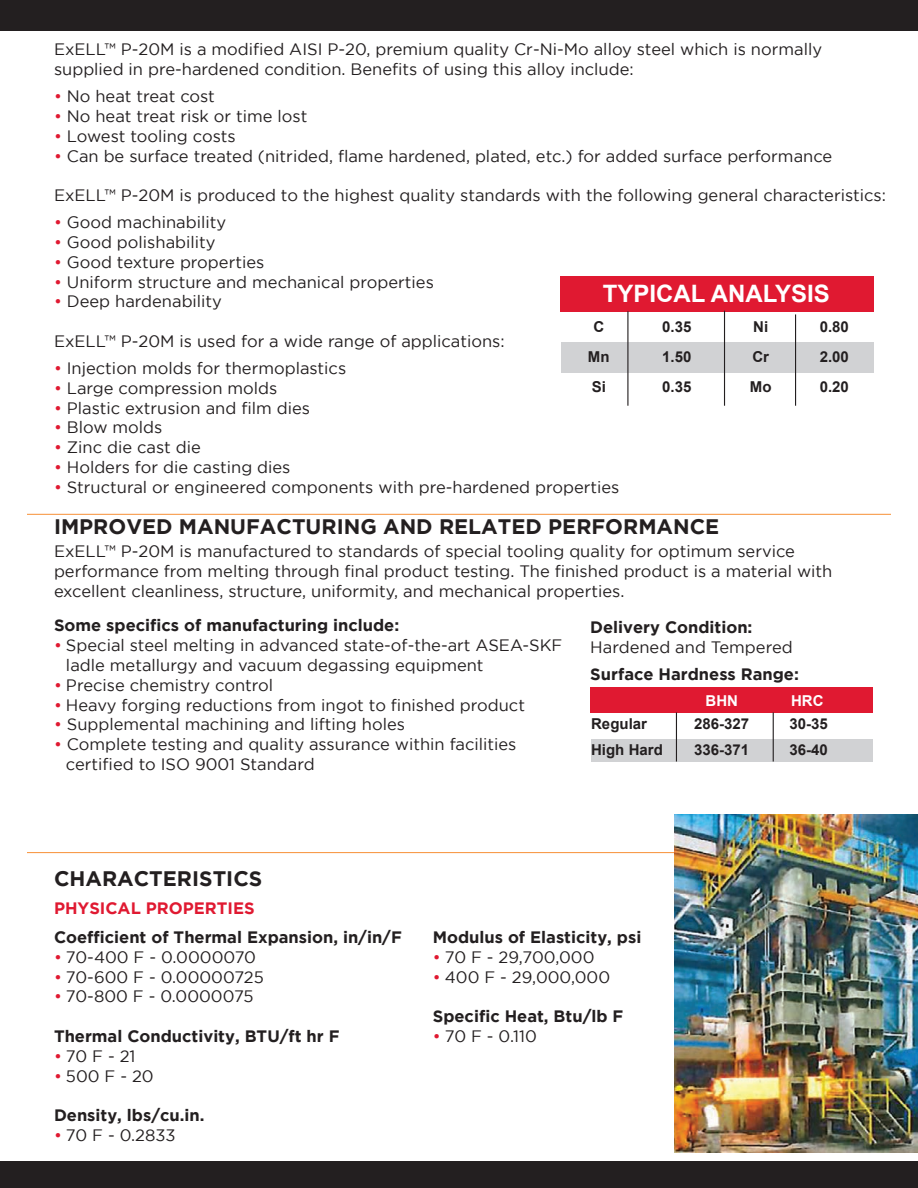
<style>
.page{position:relative;width:918px;height:1188px;background:#fff}
.page>*{position:absolute;margin:0;border:0;box-sizing:border-box;transform-origin:0 0}
.t1{font:700 24px "Arial";color:#fff}
.t2{font:700 21px "Gotham";color:#231f20}
.t3{font:16.5px/19.8px "Gotham";color:#231f20}
.t4{font:700 16.5px "Gotham";color:#231f20}
.t5{font:700 16.5px "Gotham";color:#e01931}
.t6{font:700 15px "Arial";color:#231f20}
.t7{font:700 15px "Arial";color:#fff}
.s1{color:#e01931}
</style>
<div class="page">
<div style="left:0;top:1161px;width:918px;height:27px;background:#231f20"></div>
<div style="left:0;top:0;width:918px;height:30px;background:#231f20"></div>
<div style="left:561px;top:343px;width:313px;height:30px;background:#d1d2d4"></div>
<div style="left:561px;top:277px;width:313px;height:35px;background:#e01931"></div>
<hr style="left:627px;top:311px;width:1px;height:95px;background:#231f20">
<hr style="left:724px;top:311px;width:1px;height:95px;background:#231f20">
<hr style="left:795px;top:314px;width:1px;height:92px;background:#231f20">
<hr style="left:27px;top:514px;width:864px;height:1px;background:#f89c4c">
<hr style="left:27px;top:852px;width:864px;height:1px;background:#f89c4c">
<img style="left:675px;top:814px;width:243px;height:338px">
<div style="left:591px;top:739px;width:282px;height:23px;background:#d1d2d4"></div>
<div style="left:590px;top:687px;width:283px;height:25px;background:#e01931"></div>
<hr style="left:773px;top:712px;width:1px;height:50px;background:#231f20">
<hr style="left:676px;top:712px;width:1px;height:50px;background:#231f20">
<p class="t3" style="left:54px;top:39px;width:770px">ExELL™ P-20M is a modified AISI P-20, premium quality Cr-Ni-Mo alloy steel which is normally supplied in pre-hardened condition. Benefits of using this alloy include:</p>
<p class="t3" style="left:54px;top:86px;width:162px"><span class="s1">•</span> No heat treat cost</p>
<p class="t3" style="left:54px;top:106px;width:255px"><span class="s1">•</span> No heat treat risk or time lost</p>
<p class="t3" style="left:54px;top:126px;width:183px"><span class="s1">•</span> Lowest tooling costs</p>
<p class="t3" style="left:54px;top:146px;width:780px"><span class="s1">•</span> Can be surface treated (nitrided, flame hardened, plated, etc.) for added surface performance</p>
<p class="t3" style="left:54px;top:185px;width:833px">ExELL™ P-20M is produced to the highest quality standards with the following general characteristics:</p>
<p class="t3" style="left:54px;top:212px;width:174px"><span class="s1">•</span> Good machinability</p>
<p class="t3" style="left:54px;top:232px;width:163px"><span class="s1">•</span> Good polishability</p>
<p class="t3" style="left:54px;top:252px;width:212px"><span class="s1">•</span> Good texture properties</p>
<p class="t3" style="left:54px;top:272px;width:381px"><span class="s1">•</span> Uniform structure and mechanical properties</p>
<p class="t3" style="left:54px;top:291px;width:170px"><span class="s1">•</span> Deep hardenability</p>
<p class="t3" style="left:54px;top:331px;width:452px">ExELL™ P-20M is used for a wide range of applications:</p>
<p class="t3" style="left:54px;top:358px;width:294px"><span class="s1">•</span> Injection molds for thermoplastics</p>
<p class="t3" style="left:54px;top:378px;width:225px"><span class="s1">•</span> Large compression molds</p>
<p class="t3" style="left:54px;top:398px;width:258px"><span class="s1">•</span> Plastic extrusion and film dies</p>
<p class="t3" style="left:54px;top:417px;width:110px"><span class="s1">•</span> Blow molds</p>
<p class="t3" style="left:54px;top:437px;width:148px"><span class="s1">•</span> Zinc die cast die</p>
<p class="t3" style="left:54px;top:457px;width:238px"><span class="s1">•</span> Holders for die casting dies</p>
<p class="t3" style="left:54px;top:477px;width:567px"><span class="s1">•</span> Structural or engineered components with pre-hardened properties</p>
<h1 class="t1" style="left:603px;top:278px;width:229px">TYPICAL ANALYSIS</h1>
<p class="t6" style="left:593px;top:317px;width:12px">C</p>
<p class="t6" style="left:662px;top:317px;width:31px">0.35</p>
<p class="t6" style="left:753px;top:317px;width:16px">Ni</p>
<p class="t6" style="left:820px;top:317px;width:31px">0.80</p>
<p class="t6" style="left:588px;top:347px;width:23px">Mn</p>
<p class="t6" style="left:662px;top:347px;width:31px">1.50</p>
<p class="t6" style="left:752px;top:347px;width:18px">Cr</p>
<p class="t6" style="left:820px;top:347px;width:31px">2.00</p>
<p class="t6" style="left:592px;top:377px;width:16px">Si</p>
<p class="t6" style="left:662px;top:377px;width:31px">0.35</p>
<p class="t6" style="left:750px;top:377px;width:23px">Mo</p>
<p class="t6" style="left:820px;top:377px;width:31px">0.20</p>
<p class="t2" style="left:54px;top:515px;width:667px">IMPROVED MANUFACTURING AND RELATED PERFORMANCE</p>
<p class="t3" style="left:54px;top:541px;width:780px">ExELL™ P-20M is manufactured to standards of special tooling quality for optimum service performance from melting through final product testing. The finished product is a material with excellent cleanliness, structure, uniformity, and mechanical properties.</p>
<p class="t4" style="left:54px;top:616px;width:347px">Some specifics of manufacturing include:</p>
<p class="t3" style="left:66px;top:635px;width:498px;text-indent:-12px"><span class="s1">•</span> Special steel melting in advanced state-of-the-art ASEA-SKF ladle metallurgy and vacuum degassing equipment</p>
<p class="t3" style="left:54px;top:675px;width:221px"><span class="s1">•</span> Precise chemistry control</p>
<p class="t3" style="left:54px;top:695px;width:473px"><span class="s1">•</span> Heavy forging reductions from ingot to finished product</p>
<p class="t3" style="left:54px;top:714px;width:353px"><span class="s1">•</span> Supplemental machining and lifting holes</p>
<p class="t3" style="left:66px;top:734px;width:452px;text-indent:-12px"><span class="s1">•</span> Complete testing and quality assurance within facilities certified to ISO 9001 Standard</p>
<p class="t4" style="left:590px;top:618px;width:164px">Delivery Condition:</p>
<p class="t3" style="left:590px;top:637px;width:204px">Hardened and Tempered</p>
<p class="t4" style="left:590px;top:665px;width:210px">Surface Hardness Range:</p>
<p class="t7" style="left:706px;top:691px;width:34px">BHN</p>
<p class="t7" style="left:791px;top:691px;width:34px">HRC</p>
<p class="t6" style="left:591px;top:714px;width:57px">Regular</p>
<p class="t6" style="left:694px;top:714px;width:57px">286-327</p>
<p class="t6" style="left:789px;top:714px;width:40px">30-35</p>
<p class="t6" style="left:591px;top:740px;width:73px">High Hard</p>
<p class="t6" style="left:694px;top:740px;width:57px">336-371</p>
<p class="t6" style="left:789px;top:740px;width:40px">36-40</p>
<p class="t2" style="left:54px;top:867px;width:210px">CHARACTERISTICS</p>
<p class="t5" style="left:54px;top:898px;width:202px">PHYSICAL PROPERTIES</p>
<p class="t4" style="left:54px;top:928px;width:349px">Coefficient of Thermal Expansion, in/in/F</p>
<p class="t3" style="left:54px;top:947px;width:204px"><span class="s1">•</span> 70-400 F - 0.0000070</p>
<p class="t3" style="left:54px;top:967px;width:211px"><span class="s1">•</span> 70-600 F - 0.00000725</p>
<p class="t3" style="left:54px;top:986px;width:201px"><span class="s1">•</span> 70-800 F - 0.0000075</p>
<p class="t4" style="left:54px;top:1027px;width:287px">Thermal Conductivity, BTU/ft hr F</p>
<p class="t3" style="left:54px;top:1046px;width:83px"><span class="s1">•</span> 70 F - 21</p>
<p class="t3" style="left:54px;top:1066px;width:101px"><span class="s1">•</span> 500 F - 20</p>
<p class="t4" style="left:54px;top:1106px;width:152px">Density, lbs/cu.in.</p>
<p class="t3" style="left:54px;top:1125px;width:123px"><span class="s1">•</span> 70 F - 0.2833</p>
<p class="t4" style="left:433px;top:928px;width:210px">Modulus of Elasticity, psi</p>
<p class="t3" style="left:433px;top:947px;width:163px"><span class="s1">•</span> 70 F - 29,700,000</p>
<p class="t3" style="left:433px;top:967px;width:179px"><span class="s1">•</span> 400 F - 29,000,000</p>
<p class="t4" style="left:433px;top:1007px;width:192px">Specific Heat, Btu/lb F</p>
<p class="t3" style="left:433px;top:1026px;width:105px"><span class="s1">•</span> 70 F - 0.110</p>
</div>
